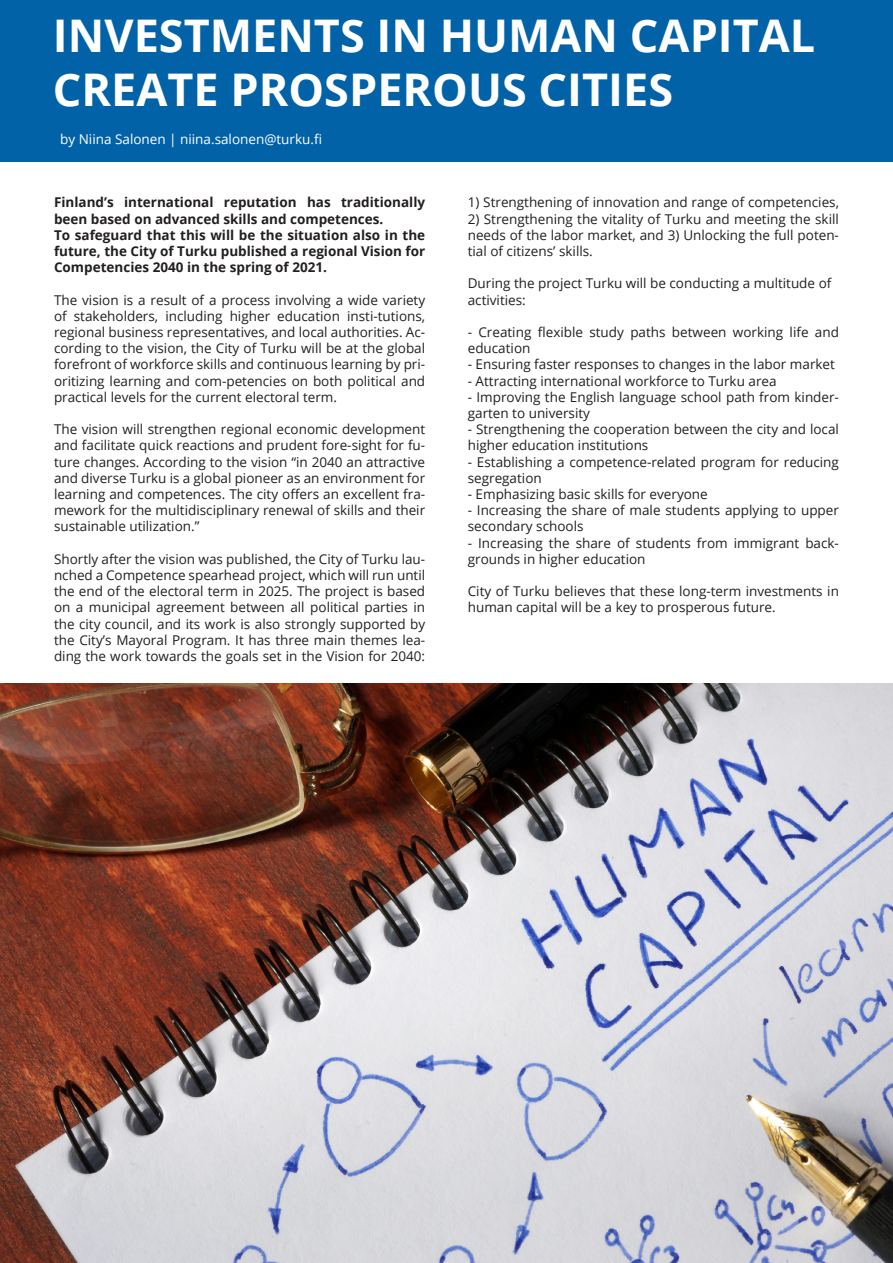
<style>
.page{position:relative;width:893px;height:1263px;background:#fff}
.page>*{position:absolute;margin:0;border:0;box-sizing:border-box;transform-origin:0 0}
.t1{font:700 45px/54px "Open Sans";color:#fff}
.Basic{font:13.5px/16.2px "Open Sans";color:#231f20}
.t2{font:700 13.5px/16.2px "Open Sans";color:#231f20}
.t3{font:13.5px "Open Sans";color:#fff}
</style>
<div class="page">
<div style="left:0;top:0;width:893px;height:162px;background:#0162a8"></div>
<img style="left:0;top:683px;width:893px;height:580px">
<p class="t1" style="left:53px;top:7px;width:764px">INVESTMENTS IN HUMAN CAPITAL<br>CREATE PROSPEROUS CITIES</p>
<p class="t3" style="left:60px;top:130px;width:263px">by Niina Salonen | niina.salonen@turku.fi</p>
<p class="t2" style="left:54px;top:194px;width:373px">Finland’s international reputation has traditionally been based on advanced skills and competences.</p>
<p class="t2" style="left:54px;top:226px;width:373px;text-align:justify">To safeguard that this will be the situation also in the future, the City of Turku published a regional Vision for Competencies 2040 in the spring of 2021.</p>
<p class="Basic" style="left:54px;top:291px;width:373px;text-align:justify">The vision is a result of a process involving a wide variety of stakeholders, including higher education insti-tutions, regional business representatives, and local authorities. Ac&shy;cording to the vision, the City of Turku will be at the global forefront of workforce skills and continuous learning by pri&shy;oritizing learning and com-petencies on both political and practical levels for the current electoral term.</p>
<p class="Basic" style="left:54px;top:421px;width:373px;text-align:justify">The vision will strengthen regional economic development and facilitate quick reactions and prudent fore-sight for fu&shy;ture changes. According to the vision “in 2040 an attractive and diverse Turku is a global pioneer as an environment for learning and competences. The city offers an excellent fra&shy;mework for the multidisciplinary renewal of skills and their sustainable utilization.”</p>
<p class="Basic" style="left:54px;top:550px;width:373px;text-align:justify">Shortly after the vision was published, the City of Turku lau&shy;nched a Competence spearhead project, which will run until the end of the electoral term in 2025. The project is based on a municipal agreement between all political parties in the city council, and its work is also strongly supported by the City’s Mayoral Program. It has three main themes lea&shy;ding the work towards the goals set in the Vision for 2040:</p>
<p class="Basic" style="left:468px;top:194px;width:373px">1) Strengthening of innovation and range of competencies,</p>
<p class="Basic" style="left:468px;top:210px;width:373px;text-align:justify">2) Strengthening the vitality of Turku and meeting the skill needs of the labor market, and 3) Unlocking the full poten&shy;tial of citizens’ skills.</p>
<p class="Basic" style="left:468px;top:275px;width:365px">During the project Turku will be conducting a multitude of activities:</p>
<p class="Basic" style="left:468px;top:324px;width:373px">- Creating flexible study paths between working life and education</p>
<p class="Basic" style="left:468px;top:356px;width:369px">- Ensuring faster responses to changes in the labor market</p>
<p class="Basic" style="left:468px;top:372px;width:310px">- Attracting international workforce to Turku area</p>
<p class="Basic" style="left:468px;top:388px;width:373px">- Improving the English language school path from kinder&shy;garten to university</p>
<p class="Basic" style="left:468px;top:421px;width:373px">- Strengthening the cooperation between the city and local higher education institutions</p>
<p class="Basic" style="left:468px;top:453px;width:373px">- Establishing a competence-related program for reducing segregation</p>
<p class="Basic" style="left:468px;top:486px;width:242px">- Emphasizing basic skills for everyone</p>
<p class="Basic" style="left:468px;top:502px;width:373px">- Increasing the share of male students applying to upper secondary schools</p>
<p class="Basic" style="left:468px;top:534px;width:373px">- Increasing the share of students from immigrant back&shy;grounds in higher education</p>
<p class="Basic" style="left:468px;top:583px;width:373px">City of Turku believes that these long-term investments in human capital will be a key to prosperous future.</p>
</div>
